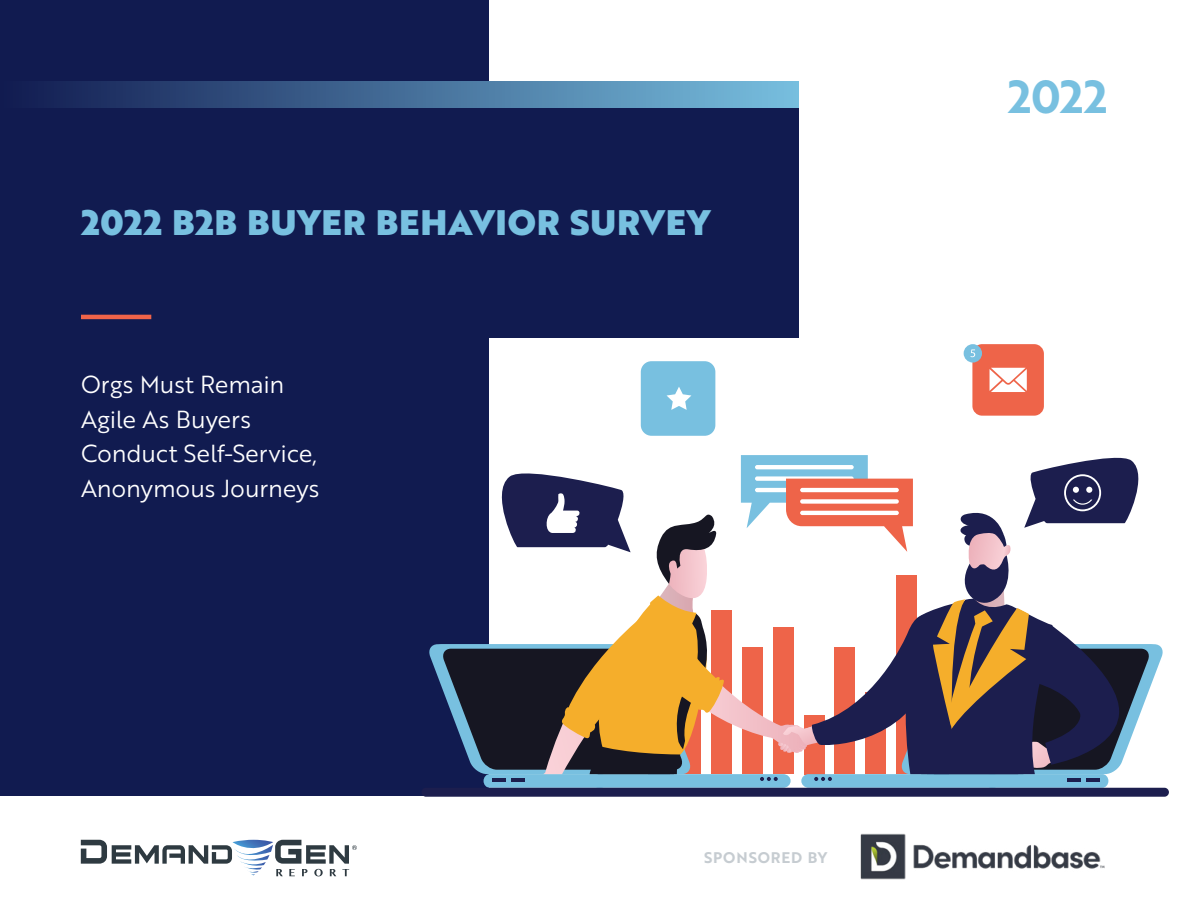
<style>
.page{position:relative;width:1188px;height:918px;background:#fff}
.page>*{position:absolute;margin:0;border:0;box-sizing:border-box;transform-origin:0 0}
.t1{font:45px "Brother 1816 Bold";color:#78c0e0}
.t2{font:34.5px "Brother 1816 Black";letter-spacing:.02em;color:#78c0e0}
.t3{font:24px/34.5px "Brother 1816 Book";letter-spacing:-.005em;color:#fff}
.t4{font:15px "Brother 1816 Bold";letter-spacing:.055em;color:#c6ccd1}
</style>
<div class="page">
<div style="left:0;top:0;width:488px;height:918px;background:#111b50"></div>
<div style="left:0;top:797px;width:1188px;height:121px;background:#fff"></div>
<svg style="left:81px;top:840px;width:276px;height:36px"></svg>
<div style="left:0;top:81px;width:799px;height:257px;background:#111b50"></div>
<hr style="left:81px;top:315px;width:70px;height:4px;background:#f06449">
<div style="left:0;top:81px;width:799px;height:27px;background:linear-gradient(to right,#111b50,#77bfdf)"></div>
<img style="left:860px;top:833px;width:245px;height:47px">
<div style="left:641px;top:361px;width:74px;height:75px;background:#78c0e0;border-radius:11px"></div>
<svg style="left:667px;top:387px;width:24px;height:23px"></svg>
<div style="left:972px;top:344px;width:72px;height:72px;background:#ee6449;border-radius:10px"></div>
<svg style="left:990px;top:368px;width:37px;height:24px"></svg>
<div style="left:964px;top:344px;width:18px;height:19px;background:#78c0e0;border-radius:50%"></div>
<svg style="left:970px;top:349px;width:5px;height:8px"></svg>
<svg style="left:429px;top:450px;width:735px;height:338px"></svg>
<div style="left:421px;top:788px;width:748px;height:9px;background:#1c1e4e;border-radius:4px"></div>
<h2 class="t2" style="left:81px;top:196px;width:630px">2022 B2B BUYER BEHAVIOR SURVEY</h2>
<p class="t3" style="left:81px;top:366px;width:240px">Orgs Must Remain<br>Agile As Buyers<br>Conduct Self-Service,<br>Anonymous Journeys</p>
<p class="t4" style="left:704px;top:846px;width:125px">SPONSORED BY</p>
<h1 class="t1" style="left:1008px;top:63px;width:101px">2022</h1>
</div>
